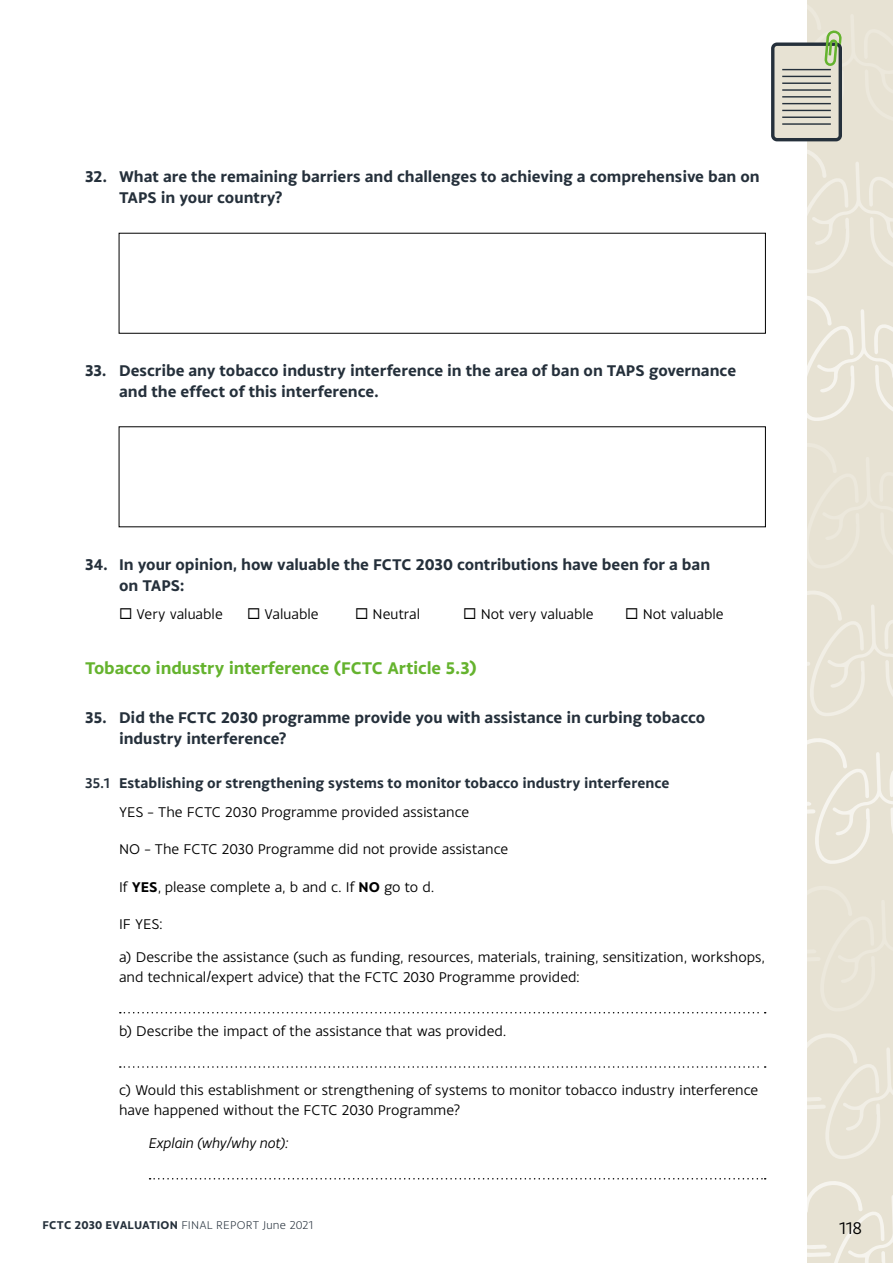
<style>
.page{position:relative;width:893px;height:1263px;background:#fff}
.page>*{position:absolute;margin:0;border:0;box-sizing:border-box;transform-origin:0 0}
.Form_1{font:700 18px "Monsal Gothic";letter-spacing:-.005em;color:#65b32e}
.t1{font:18px "Monsal Gothic";color:#000}
.Form_2{font:700 16.5px/21px "Monsal Gothic";letter-spacing:-.005em;color:#25303b}
.Form_text{font:15px/20.2px "Monsal Gothic";letter-spacing:-.005em;color:#000}
.Form_text_rule_under{font:15px/20.2px "Monsal Gothic";letter-spacing:-.005em;color:#000}
.Form_3{font:700 15px "Monsal Gothic";color:#25303b}
.Form_text_rule_under-2{font:italic 15px "Monsal Gothic";letter-spacing:-.005em;color:#000}
.t2{font:300 12px "Monsal Gothic";letter-spacing:.01em;color:#25303b}
.s1{font-weight:500}
.s2{font-weight:700}
</style>
<div class="page">
<div style="left:808px;top:0;width:85px;height:1263px;background:#e7e2d3"></div>
<svg style="left:808px;top:738px;width:85px;height:126px"></svg>
<svg style="left:808px;top:591px;width:85px;height:125px"></svg>
<svg style="left:808px;top:150px;width:85px;height:123px"></svg>
<svg style="left:808px;top:296px;width:85px;height:125px"></svg>
<svg style="left:808px;top:1181px;width:85px;height:82px"></svg>
<svg style="left:808px;top:1034px;width:85px;height:125px"></svg>
<div style="left:773px;top:44px;width:67px;height:96px;background:#e7e2d3;border-radius:4px"></div>
<div style="left:771px;top:43px;width:71px;height:98px;border:3px solid #25303b;border-radius:4px"></div>
<hr style="left:782px;top:69px;width:49px;height:1px;background:#25303b">
<hr style="left:782px;top:76px;width:49px;height:1px;background:#25303b">
<hr style="left:782px;top:83px;width:49px;height:1px;background:#25303b">
<hr style="left:782px;top:89px;width:49px;height:2px;background:#25303b">
<hr style="left:782px;top:96px;width:49px;height:2px;background:#25303b">
<hr style="left:782px;top:103px;width:49px;height:1px;background:#25303b">
<hr style="left:782px;top:110px;width:49px;height:1px;background:#25303b">
<hr style="left:782px;top:117px;width:49px;height:1px;background:#25303b">
<hr style="left:782px;top:123px;width:49px;height:2px;background:#25303b">
<svg style="left:808px;top:30px;width:34px;height:96px"></svg>
<div style="left:119px;top:233px;width:647px;height:101px;border:1px solid #000"></div>
<svg style="left:120px;top:1012px;width:646px;height:1px"></svg>
<svg style="left:120px;top:1066px;width:646px;height:2px"></svg>
<svg style="left:150px;top:1178px;width:616px;height:1px"></svg>
<p class="Form_2" style="left:119px;top:166px;width:642px;text-indent:-34px">32. What are the remaining barriers and challenges to achieving a comprehensive ban on<br>TAPS in your country?</p>
<p class="Form_2" style="left:119px;top:360px;width:619px;text-indent:-34px">33. Describe any tobacco industry interference in the area of ban on TAPS governance and the effect of this interference.</p>
<p class="Form_2" style="left:119px;top:553px;width:593px;text-indent:-34px">34. In your opinion, how valuable the FCTC 2030 contributions have been for a ban on TAPS:</p>
<p class="Form_text" style="left:119px;top:604px;width:105px">◻ Very valuable</p>
<p class="Form_text" style="left:247px;top:604px;width:73px">◻ Valuable</p>
<p class="Form_text" style="left:355px;top:604px;width:67px">◻ Neutral</p>
<p class="Form_text" style="left:463px;top:604px;width:132px">◻ Not very valuable</p>
<p class="Form_text" style="left:625px;top:604px;width:100px">◻ Not valuable</p>
<p class="Form_1" style="left:85px;top:656px;width:393px">Tobacco industry interference (FCTC Article 5.3)</p>
<p class="Form_2" style="left:119px;top:707px;width:588px;text-indent:-34px">35. Did the FCTC 2030 programme provide you with assistance in curbing tobacco industry interference?</p>
<p class="Form_3" style="left:85px;top:774px;width:586px"><span class="s1">35.1</span> Establishing or strengthening systems to monitor tobacco industry interference</p>
<p class="Form_text" style="left:119px;top:801px;width:352px">YES – The FCTC 2030 Programme provided assistance</p>
<p class="Form_text" style="left:119px;top:839px;width:391px">NO – The FCTC 2030 Programme did not provide assistance</p>
<p class="Form_text" style="left:119px;top:876px;width:317px">If <span class="s2">YES</span>, please complete a, b and c. If <span class="s2">NO</span> go to d.</p>
<p class="Form_text" style="left:119px;top:913px;width:45px">IF YES:</p>
<p class="Form_text_rule_under" style="left:119px;top:946px;width:647px">a) Describe the assistance (such as funding, resources, materials, training, sensitization, workshops, and technical/expert advice) that the FCTC 2030 Programme provided:</p>
<p class="Form_text_rule_under" style="left:119px;top:1021px;width:389px">b) Describe the impact of the assistance that was provided.</p>
<p class="Form_text" style="left:119px;top:1079px;width:641px">c) Would this establishment or strengthening of systems to monitor tobacco industry interference have happened without the FCTC 2030 Programme?</p>
<p class="Form_text_rule_under-2" style="left:149px;top:1134px;width:141px">Explain (why/why not):</p>
<p class="t2" style="left:43px;top:1218px;width:272px"><span class="s2">FCTC 2030 EVALUATION</span> FINAL REPORT June 2021</p>
<p class="t1" style="left:839px;top:1217px;width:25px">118</p>
</div>
